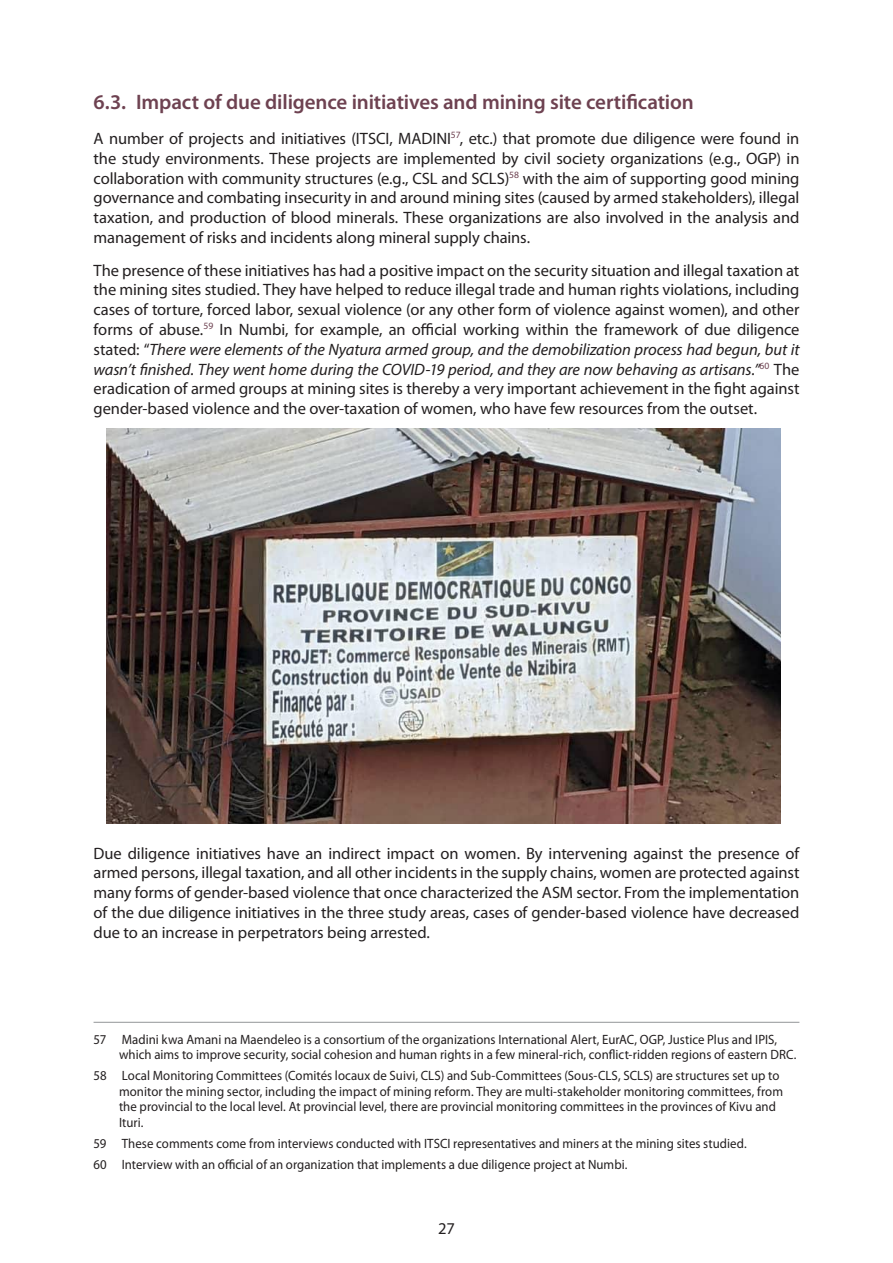
<style>
.page{position:relative;width:893px;height:1263px;background:#fff}
.page>*{position:absolute;margin:0;border:0;box-sizing:border-box;transform-origin:0 0}
.t1{font:600 21px "Myriad Pro";letter-spacing:-.01em;color:#6e4251}
.t2{font:16.5px/19.8px "Myriad Pro";letter-spacing:-.005em;color:#231f20;text-align:justify}
.t3{font:13.5px/15.6px "Myriad Pro";letter-spacing:.005em;color:#231f20;scale:.95 1}
.s1{font-style:italic}
</style>
<div class="page">
<hr style="left:94px;top:1022px;width:705px;height:1px;background:#939598">
<img style="left:106px;top:429px;width:674px;height:395px">
<h3 class="t1" style="left:94px;top:91px;width:602px">6.3. Impact of due diligence initiatives and mining site certification</h3>
<p class="t2" style="left:94px;top:129px;width:707px">A number of projects and initiatives (ITSCI, MADINI<sup>57</sup>, etc.) that promote due diligence were found in the study environments. These projects are implemented by civil society organizations (e.g., OGP) in collaboration with community structures (e.g., CSL and SCLS)<sup>58</sup> with the aim of supporting good mining governance and combating insecurity in and around mining sites (caused by armed stakeholders), illegal taxation, and production of blood minerals. These organizations are also involved in the analysis and management of risks and incidents along mineral supply chains.</p>
<p class="t2" style="left:94px;top:260px;width:707px">The presence of these initiatives has had a positive impact on the security situation and illegal taxation at the mining sites studied. They have helped to reduce illegal trade and human rights violations, including cases of torture, forced labor, sexual violence (or any other form of violence against women), and other forms of abuse.<sup>59</sup> In Numbi, for example, an official working within the framework of due diligence stated: “<span class="s1">There were elements of the Nyatura armed group, and the demobilization process had begun, but it wasn’t finished. They went home during the COVID-19 period, and they are now behaving as artisans.”</span><sup>60</sup> The eradication of armed groups at mining sites is thereby a very important achievement in the fight against gender-based violence and the over-taxation of women, who have few resources from the outset.</p>
<p class="t2" style="left:94px;top:843px;width:707px">Due diligence initiatives have an indirect impact on women. By intervening against the presence of armed persons, illegal taxation, and all other incidents in the supply chains, women are protected against many forms of gender-based violence that once characterized the ASM sector. From the implementation of the due diligence initiatives in the three study areas, cases of gender-based violence have decreased due to an increase in perpetrators being arrested.</p>
<p class="t3" style="left:119px;top:1031px;width:714px;text-indent:-26px">57 Madini kwa Amani na Maendeleo is a consortium of the organizations International Alert, EurAC, OGP, Justice Plus and IPIS, which aims to improve security, social cohesion and human rights in a few mineral-rich, conflict-ridden regions of eastern DRC.</p>
<p class="t3" style="left:119px;top:1068px;width:700px;text-indent:-26px">58 Local Monitoring Committees (Comités locaux de Suivi, CLS) and Sub-Committees (Sous-CLS, SCLS) are structures set up to monitor the mining sector, including the impact of mining reform. They are multi-stakeholder monitoring committees, from the provincial to the local level. At provincial level, there are provincial monitoring committees in the provinces of Kivu and Ituri.</p>
<p class="t3" style="left:94px;top:1133px;width:689px;line-height:21.3px">59 These comments come from interviews conducted with ITSCI representatives and miners at the mining sites studied.<br>60 Interview with an official of an organization that implements a due diligence project at Numbi.</p>
<p class="t2" style="left:438px;top:1218px;width:18px">27</p>
</div>
